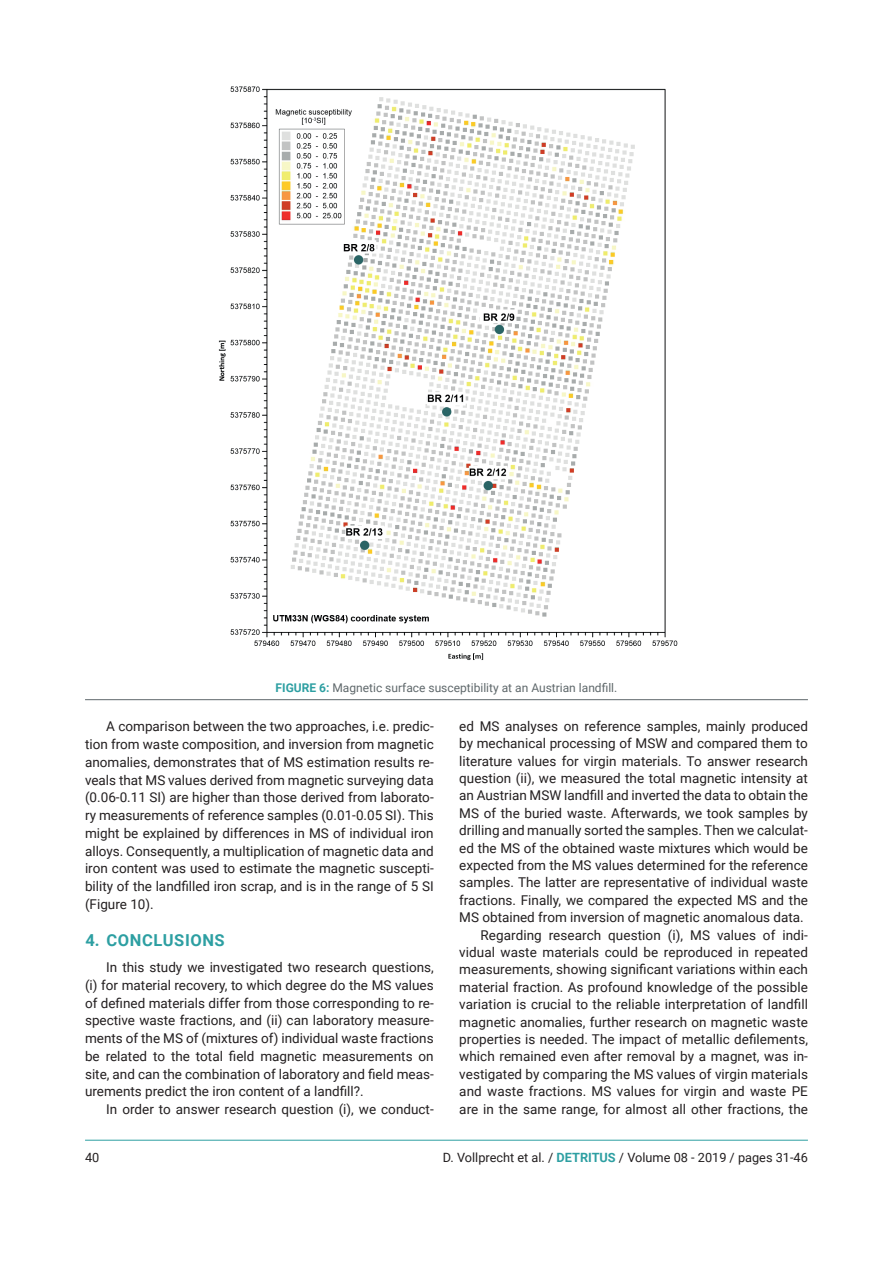
<style>
.page{position:relative;width:893px;height:1263px;background:#fff}
.page>*{position:absolute;margin:0;border:0;box-sizing:border-box;transform-origin:0 0}
.t1{font:700 16.5px "Roboto";letter-spacing:.035em;color:#2d9fa2}
.t2{font:13.5px/17.7px "Roboto";color:#231f20;text-align:justify}
.t3{font:12.75px "Roboto";color:#231f20}
.t4{font:12px "Roboto";color:#5f686b}
.s1{font-weight:700;color:#2d9fa2}
</style>
<div class="page">
<hr style="left:85px;top:1140px;width:723px;height:1px;background:#2d9fa2">
<img style="left:218px;top:86px;width:460px;height:574px">
<hr style="left:85px;top:699px;width:723px;height:1px;background:#5f686b">
<p class="t4" style="left:276px;top:679px;width:343px"><span class="s1">FIGURE 6:</span> Magnetic surface susceptibility at an Austrian landfill.</p>
<p class="t2" style="left:459px;top:717px;width:350px">ed MS analyses on reference samples, mainly produced</p>
<p class="t2" style="left:459px;top:734px;width:350px">by mechanical processing of MSW and compared them to</p>
<p class="t2" style="left:459px;top:751px;width:350px">literature values for virgin materials. To answer research</p>
<p class="t2" style="left:459px;top:769px;width:350px">question (ii), we measured the total magnetic intensity at</p>
<p class="t2" style="left:459px;top:786px;width:350px">an Austrian MSW landfill and inverted the data to obtain the</p>
<p class="t2" style="left:459px;top:804px;width:350px">MS of the buried waste. Afterwards, we took samples by</p>
<p class="t2" style="left:459px;top:821px;width:350px">drilling and manually sorted the samples. Then we calculat-</p>
<p class="t2" style="left:459px;top:838px;width:350px">ed the MS of the obtained waste mixtures which would be</p>
<p class="t2" style="left:459px;top:856px;width:350px">expected from the MS values determined for the reference</p>
<p class="t2" style="left:459px;top:873px;width:350px">samples. The latter are representative of individual waste</p>
<p class="t2" style="left:459px;top:891px;width:350px">fractions. Finally, we compared the expected MS and the</p>
<p class="t2" style="left:459px;top:908px;width:346px">MS obtained from inversion of magnetic anomalous data.</p>
<p class="t2" style="left:480px;top:925px;width:329px">Regarding research question (i), MS values of indi-</p>
<p class="t2" style="left:459px;top:943px;width:350px">vidual waste materials could be reproduced in repeated</p>
<p class="t2" style="left:459px;top:960px;width:350px">measurements, showing significant variations within each</p>
<p class="t2" style="left:459px;top:978px;width:350px">material fraction. As profound knowledge of the possible</p>
<p class="t2" style="left:459px;top:995px;width:350px">variation is crucial to the reliable interpretation of landfill</p>
<p class="t2" style="left:459px;top:1012px;width:350px">magnetic anomalies, further research on magnetic waste</p>
<p class="t2" style="left:459px;top:1030px;width:350px">properties is needed. The impact of metallic defilements,</p>
<p class="t2" style="left:459px;top:1047px;width:350px">which remained even after removal by a magnet, was in-</p>
<p class="t2" style="left:459px;top:1065px;width:350px">vestigated by comparing the MS values of virgin materials</p>
<p class="t2" style="left:459px;top:1082px;width:350px">and waste fractions. MS values for virgin and waste PE</p>
<p class="t2" style="left:459px;top:1099px;width:350px">are in the same range, for almost all other fractions, the</p>
<p class="t2" style="left:85px;top:717px;width:350px;text-indent:21px">A comparison between the two approaches, i.e. predic&shy;tion from waste composition, and inversion from magnetic anomalies, demonstrates that of MS estimation results re&shy;veals that MS values derived from magnetic surveying data (0.06-0.11 SI) are higher than those derived from laborato&shy;ry measurements of reference samples (0.01-0.05 SI). This might be explained by differences in MS of individual iron alloys. Consequently, a multiplication of magnetic data and iron content was used to estimate the magnetic suscepti&shy;bility of the landfilled iron scrap, and is in the range of 5 SI (Figure 10).</p>
<p class="t1" style="left:85px;top:929px;width:141px">4. CONCLUSIONS</p>
<p class="t2" style="left:85px;top:958px;width:350px;text-indent:21px">In this study we investigated two research questions, (i) for material recovery, to which degree do the MS values of defined materials differ from those corresponding to re&shy;spective waste fractions, and (ii) can laboratory measure&shy;ments of the MS of (mixtures of) individual waste fractions be related to the total field magnetic measurements on site, and can the combination of laboratory and field meas&shy;urements predict the iron content of a landfill?.</p>
<p class="t2" style="left:106px;top:1100px;width:329px">In order to answer research question (i), we conduct-</p>
<p class="t3" style="left:85px;top:1148px;width:16px">40</p>
<p class="t3" style="left:443px;top:1148px;width:367px">D. Vollprecht et al. / <span class="s1">DETRITUS</span> / Volume 08 - 2019 / pages 31-46</p>
</div>
